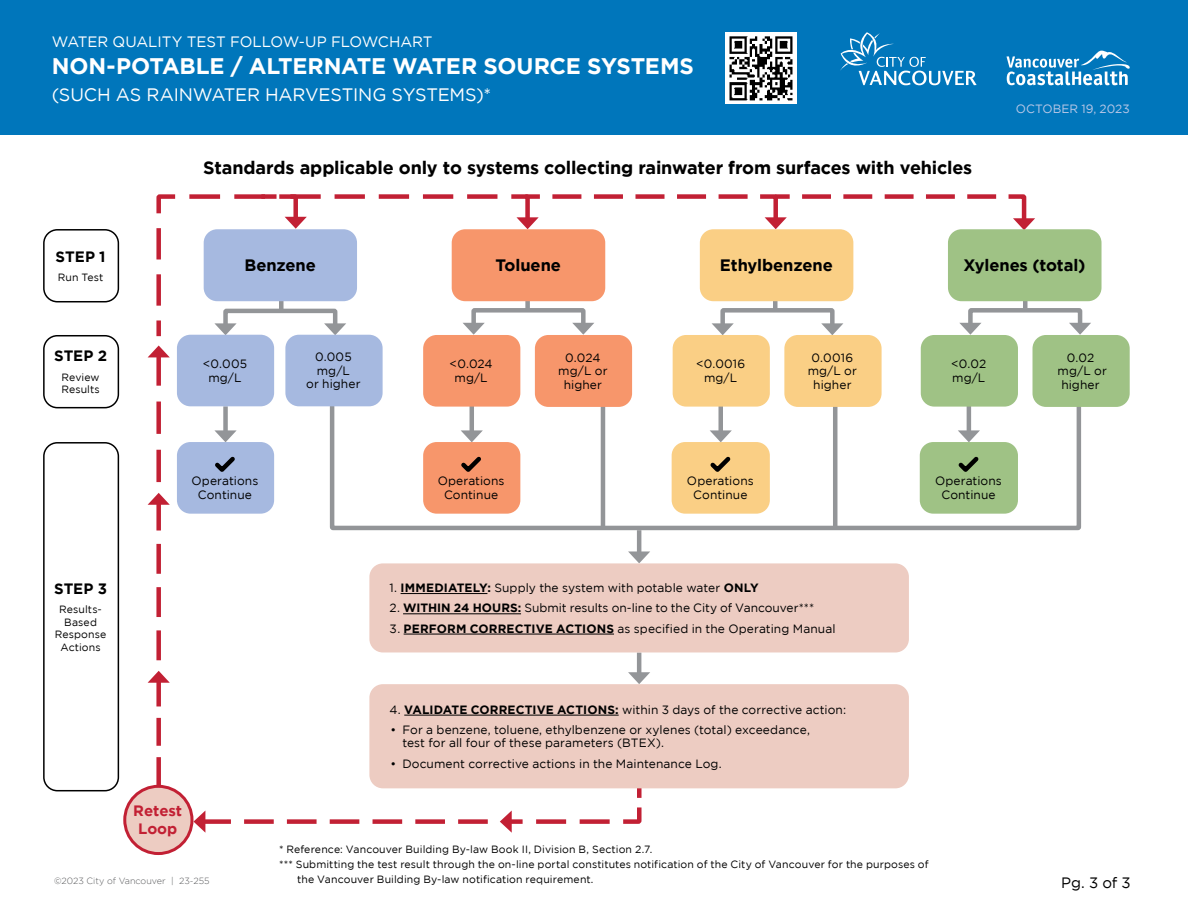
<style>
.page{position:relative;width:1188px;height:918px;background:#fff}
.page>*{position:absolute;margin:0;border:0;box-sizing:border-box;transform-origin:0 0}
.t1{font:700 22.5px "Gotham";letter-spacing:-.015em;color:#fff}
.Box_Content_Font{font:700 18px "Gotham";letter-spacing:-.01em;color:#000}
.t2{font:18px "Gotham";letter-spacing:-.01em;color:#fff}
.Box_Content_Font-2{font:700 16.5px "Gotham";letter-spacing:-.005em;color:#000}
.t3{font:15px "Gotham";letter-spacing:-.005em;color:#fff}
.Box_Content_Font-3{font:700 15px "Gotham";color:#000}
.Box_Content_Font-4{font:700 15px/18px "Gotham";letter-spacing:-.005em;color:#c22034;text-align:center}
.Box_Content_Font-5{font:15px "Gotham";color:#000}
.Box_Content_Font-6{font:12px/13.5px "Gotham";letter-spacing:.005em;color:#000;text-align:center}
.t4{font:12px "Gotham";color:#bac8e7}
.Box_Content_Font-7{font:10.5px/12.6px "Gotham";letter-spacing:.01em;color:#000}
.docket_number{font:300 9px "Gotham";color:#58595b}
.s1{font-weight:700}
</style>
<div class="page">
<div style="left:0;top:0;width:1188px;height:135px;background:#0076bb"></div>
<svg style="left:840px;top:32px;width:137px;height:53px"></svg>
<svg style="left:1007px;top:50px;width:123px;height:35px"></svg>
<div style="left:725px;top:32px;width:72px;height:72px;background:#fff"></div>
<img style="left:729px;top:36px;width:64px;height:65px">
<hr style="left:637px;top:530px;width:4px;height:26px;background:#939598">
<svg style="left:628px;top:551px;width:22px;height:12px"></svg>
<svg style="left:329px;top:482px;width:753px;height:50px"></svg>
<hr style="left:637px;top:652px;width:4px;height:24px;background:#939598">
<svg style="left:628px;top:672px;width:22px;height:12px"></svg>
<svg style="left:193px;top:811px;width:295px;height:22px"></svg>
<svg style="left:500px;top:788px;width:144px;height:45px"></svg>
<svg style="left:148px;top:493px;width:22px;height:167px"></svg>
<svg style="left:148px;top:671px;width:22px;height:116px"></svg>
<div style="left:43px;top:229px;width:76px;height:73px;border:2px solid #000;border-radius:14px"></div>
<div style="left:43px;top:335px;width:76px;height:73px;border:2px solid #000;border-radius:14px"></div>
<div style="left:43px;top:442px;width:76px;height:349px;border:2px solid #000;border-radius:14px"></div>
<div style="left:369px;top:563px;width:540px;height:89px;background:#edccc2;border-radius:14px"></div>
<hr style="left:401px;top:593px;width:86px;height:1px;background:#000">
<hr style="left:403px;top:614px;width:118px;height:1px;background:#000">
<hr style="left:404px;top:634px;width:210px;height:1px;background:#000">
<div style="left:369px;top:684px;width:540px;height:104px;background:#edccc2;border-radius:13px"></div>
<hr style="left:404px;top:715px;width:215px;height:1px;background:#000">
<div style="left:1033px;top:335px;width:97px;height:72px;background:#9fc285;border-radius:14px"></div>
<div style="left:125px;top:786px;width:67px;height:68px;background:#edccc2;border-radius:50%"></div>
<div style="left:123px;top:785px;width:70px;height:70px;border:3px solid #c22034;border-radius:50%"></div>
<div style="left:672px;top:442px;width:98px;height:72px;background:#facf85;border-radius:14px"></div>
<div style="left:920px;top:442px;width:98px;height:72px;background:#9fc285;border-radius:14px"></div>
<div style="left:423px;top:442px;width:97px;height:72px;background:#f7966b;border-radius:14px"></div>
<div style="left:177px;top:442px;width:97px;height:72px;background:#a6b9e0;border-radius:14px"></div>
<svg style="left:148px;top:194px;width:943px;height:288px"></svg>
<div style="left:204px;top:229px;width:153px;height:72px;background:#a6b9e0;border-radius:14px"></div>
<div style="left:452px;top:229px;width:153px;height:72px;background:#f7966b;border-radius:14px"></div>
<div style="left:700px;top:229px;width:153px;height:72px;background:#facf85;border-radius:14px"></div>
<div style="left:948px;top:229px;width:154px;height:72px;background:#9fc285;border-radius:14px"></div>
<p class="t3" style="left:52px;top:33px;width:382px">WATER QUALITY TEST FOLLOW-UP FLOWCHART</p>
<h1 class="t1" style="left:52px;top:53px;width:644px">NON-POTABLE / ALTERNATE WATER SOURCE SYSTEMS</h1>
<h2 class="t2" style="left:52px;top:84px;width:441px">(SUCH AS RAINWATER HARVESTING SYSTEMS)*</h2>
<p class="Box_Content_Font" style="left:203px;top:157px;width:771px">Standards applicable only to systems collecting rainwater from surfaces with vehicles</p>
<p class="t4" style="left:1016px;top:102px;width:115px">Octo ber 19, 2023</p>
<p class="Box_Content_Font-3" style="left:56px;top:248px;width:51px">STEP 1</p>
<p class="Box_Content_Font-7" style="left:58px;top:271px;width:47px">Run Test</p>
<p class="Box_Content_Font-3" style="left:54px;top:347px;width:55px">STEP 2</p>
<p class="Box_Content_Font-7" style="left:61px;top:370px;width:40px">Review<br>Results</p>
<p class="Box_Content_Font-2" style="left:244px;top:256px;width:73px">Benzene</p>
<p class="Box_Content_Font-2" style="left:495px;top:256px;width:67px">Toluene</p>
<p class="Box_Content_Font-2" style="left:720px;top:256px;width:115px">Ethylbenzene</p>
<p class="Box_Content_Font-2" style="left:963px;top:256px;width:124px">Xylenes (total)</p>
<p class="Box_Content_Font-6" style="left:306px;top:350px;width:56px">0.005 mg/L<br>or higher</p>
<p class="Box_Content_Font-6" style="left:203px;top:357px;width:46px">&lt;0.005 mg/L</p>
<p class="Box_Content_Font-6" style="left:558px;top:351px;width:51px">0.024 mg/L or higher</p>
<p class="Box_Content_Font-6" style="left:450px;top:357px;width:45px">&lt;0.024 mg/L</p>
<p class="Box_Content_Font-6" style="left:808px;top:351px;width:51px">0.0016 mg/L or higher</p>
<p class="Box_Content_Font-6" style="left:1058px;top:351px;width:51px">0.02 mg/L or higher</p>
<p class="Box_Content_Font-6" style="left:696px;top:357px;width:51px">&lt;0.0016 mg/L</p>
<p class="Box_Content_Font-6" style="left:951px;top:357px;width:37px;text-align:left">&lt;0.02 mg/L</p>
<p class="Box_Content_Font-6" style="left:192px;top:474px;width:68px">Operations<br>Continue</p>
<p class="Box_Content_Font-6" style="left:438px;top:474px;width:68px">Operations<br>Continue</p>
<p class="Box_Content_Font-6" style="left:687px;top:474px;width:68px">Operations<br>Continue</p>
<p class="Box_Content_Font-6" style="left:935px;top:474px;width:68px">Operations<br>Continue</p>
<p class="Box_Content_Font-3" style="left:54px;top:580px;width:54px">STEP 3</p>
<p class="Box_Content_Font-7" style="left:55px;top:603px;width:53px;text-align:center">Results-<br>Based<br>Response<br>Actions</p>
<p class="Box_Content_Font-4" style="left:133px;top:802px;width:50px">Retest<br>Loop</p>
<p class="Box_Content_Font-6" style="left:390px;top:581px;width:371px">1. <span class="s1">IMMEDIATELY:</span> Supply the system with potable water <span class="s1">ONLY</span></p>
<p class="Box_Content_Font-6" style="left:390px;top:601px;width:426px">2. <span class="s1">WITHIN 24 HOURS:</span> Submit results on-line to the City of Vancouver***</p>
<p class="Box_Content_Font-6" style="left:390px;top:621px;width:447px">3. <span class="s1">PERFORM CORRECTIVE ACTIONS</span> as specified in the Operating Manual</p>
<p class="Box_Content_Font-6" style="left:390px;top:702px;width:458px">4. <span class="s1">VALIDATE CORRECTIVE ACTIONS:</span> within 3 days of the corrective action:</p>
<p class="Box_Content_Font-6" style="left:402px;top:723px;width:409px;text-align:left;text-indent:-12px">• For a benzene, toluene, ethylbenzene or xylenes (total) exceedance, test for all four of these parameters (BTE</p>
<p class="Box_Content_Font-6" style="left:647px;top:736px;width:19px">X).</p>
<p class="Box_Content_Font-6" style="left:390px;top:756px;width:333px">• Document corrective actions in the Maintenance Log.</p>
<p class="docket_number" style="left:54px;top:875px;width:157px">©2023 City of Vancouver | 23-255</p>
<p class="Box_Content_Font-7" style="left:279px;top:843px;width:375px">* Reference: Vancouver Building By-law Book II, Division B, Section 2.7.</p>
<p class="Box_Content_Font-7" style="left:279px;top:858px;width:651px">*** Submitting the test result through the on-line portal constitutes notification of the City of Vancouver for the purposes of</p>
<p class="Box_Content_Font-7" style="left:297px;top:873px;width:298px">the Vancouver Building By-law notification requirement.</p>
<p class="Box_Content_Font-5" style="left:1061px;top:874px;width:71px">Pg. 3 of 3</p>
</div>
